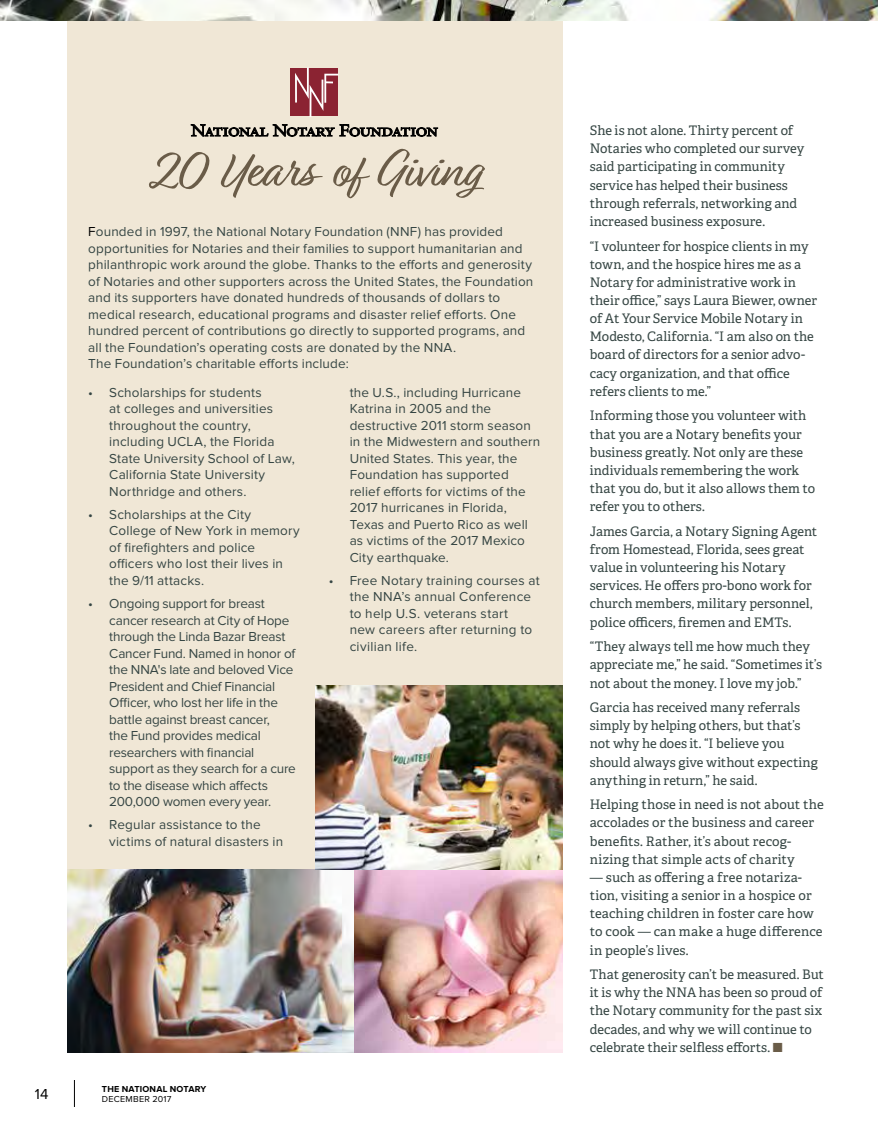
<style>
.page{position:relative;width:878px;height:1134px;background:#fff}
.page>*{position:absolute;margin:0;border:0;box-sizing:border-box;transform-origin:0 0}
.t1{font:51.75px "Relation";letter-spacing:-.01em;color:#6a5c48}
.t2{font:15px "Proxima Nova";color:#000}
.t3{font:13.5px/16.5px "Proxima Nova";letter-spacing:.01em;color:#354543}
.t4{font:13.5px/16.5px "Proxima Nova";letter-spacing:-.015em;color:#354543}
.t5{font:13.2px/18.1px "Adelle PE";color:#354543}
.t6{font:700 9px "Proxima Nova";letter-spacing:.025em;color:#000}
.t7{font:9px "Proxima Nova";letter-spacing:.03em;color:#000}
.s1{color:#000}
.s2{color:#6a5c48}
</style>
<div class="page">
<div style="left:68px;top:21px;width:494px;height:918px;background:#f0e7d6"></div>
<svg style="left:74px;top:1080px;width:1px;height:27px"></svg>
<div style="left:290px;top:68px;width:48px;height:47px;background:#8b2332"></div>
<svg style="left:295px;top:68px;width:43px;height:49px"></svg>
<svg style="left:191px;top:125px;width:246px;height:11px"></svg>
<img style="left:315px;top:686px;width:248px;height:367px">
<img style="left:68px;top:869px;width:285px;height:184px">
<img style="left:0;top:0;width:878px;height:21px">
<h1 class="t1" style="left:149px;top:141px;width:332px">20 Years of Giving</h1>
<p class="t3" style="left:88px;top:224px;width:446px"><span class="s1">F</span>ounded in 1997, the National Notary Foundation (NNF) has provided opportunities for Notaries and their families to support humanitarian and philanthropic work around the globe. Thanks to the efforts and generosity of Notaries and other supporters across the United States, the Foundation and its supporters have donated hundreds of thousands of dollars to medical research, educational programs and disaster relief efforts. One hundred percent of contributions go directly to supported programs, and all the Foundation’s operating costs are donated by the NNA.<br>The Foundation’s charitable efforts include:</p>
<p class="t3" style="left:109px;top:384px;width:187px;text-indent:-21px">• Scholarships for students<br>at colleges and universities throughout the country, including UCLA, the Florida<br>State University School of Law,<br>California State University<br>Northridge and others.</p>
<p class="t3" style="left:109px;top:506px;width:192px;text-indent:-21px">• Scholarships at the City<br>College of New York in memory of firefighters and police officers who lost their lives in the 9/11 attacks.</p>
<p class="t4" style="left:109px;top:596px;width:188px;text-indent:-21px">• Ongoing support for breast cancer research at City of Hope through the Linda Bazar Breast<br>Cancer Fund. Named in honor of the NNA's late and beloved Vice<br>President and Chief Financial<br>Officer, who lost her life in the battle against breast cancer,<br>the Fund provides medical researchers with financial support as they search for a cure to the disease which affects<br>200,000 women every year.</p>
<p class="t3" style="left:109px;top:817px;width:175px;text-indent:-21px">• Regular assistance to the victims of natural disasters in</p>
<p class="t3" style="left:350px;top:384px;width:192px">the U.S., including Hurricane<br>Katrina in 2005 and the destructive 2011 storm season in the Midwestern and southern<br>United States. This year, the<br>Foundation has supported relief efforts for victims of the<br>2017 hurricanes in Florida,<br>Texas and Puerto Rico as well as victims of the 2017 Mexico<br>City earthquake.</p>
<p class="t3" style="left:350px;top:572px;width:192px;text-indent:-21px">• Free Notary training courses at the NNA’s annual Conference to help U.S. veterans start<br>new careers after returning to civilian life.</p>
<p class="t2" style="left:35px;top:1085px;width:15px">14</p>
<p class="t6" style="left:102px;top:1083px;width:106px">THE NATIONAL NOTARY</p>
<p class="t7" style="left:102px;top:1094px;width:71px">DECEMBER 2017</p>
<p class="t5" style="left:590px;top:121px;width:216px">She is not alone. Thirty percent of Notaries who completed our survey said participating in community service has helped their business through referrals, networking and increased business exposure.</p>
<p class="t5" style="left:590px;top:236px;width:229px">“I volunteer for hospice clients in my town, and the hospice hires me as a Notary for administrative work in their office,” says Laura Biewer, owner of At Your Service Mobile Notary in Modesto, California. “I am also on the board of directors for a senior advo&shy;cacy organization, and that office refers clients to me.”</p>
<p class="t5" style="left:590px;top:406px;width:227px">Informing those you volunteer with that you are a Notary benefits your business greatly. Not only are these individuals remembering the work that you do, but it also allows them to refer you to others.</p>
<p class="t5" style="left:590px;top:521px;width:229px">James Garcia, a Notary Signing Agent from Homestead, Florida, sees great value in volunteering his Notary services. He offers pro-bono work for church members, military personnel, police officers, firemen and EMTs.</p>
<p class="t5" style="left:590px;top:637px;width:234px">“They always tell me how much they appreciate me,” he said. “Sometimes it’s not about the money. I love my job.”</p>
<p class="t5" style="left:590px;top:698px;width:229px">Garcia has received many referrals simply by helping others, but that’s not why he does it. “I believe you should always give without expecting anything in return,” he said.</p>
<p class="t5" style="left:590px;top:795px;width:235px">Helping those in need is not about the accolades or the business and career benefits. Rather, it’s about recog&shy;nizing that simple acts of charity</p>
<p class="t5" style="left:590px;top:868px;width:234px">— such as offering a free notariza&shy;tion, visiting a senior in a hospice or teaching children in foster care how to cook — can make a huge difference in people’s lives.</p>
<p class="t5" style="left:590px;top:965px;width:235px">That generosity can’t be measured. But it is why the NNA has been so proud of the Notary community for the past six decades, and why we will continue to celebrate their selfless efforts. <span class="s2">■</span></p>
</div>
